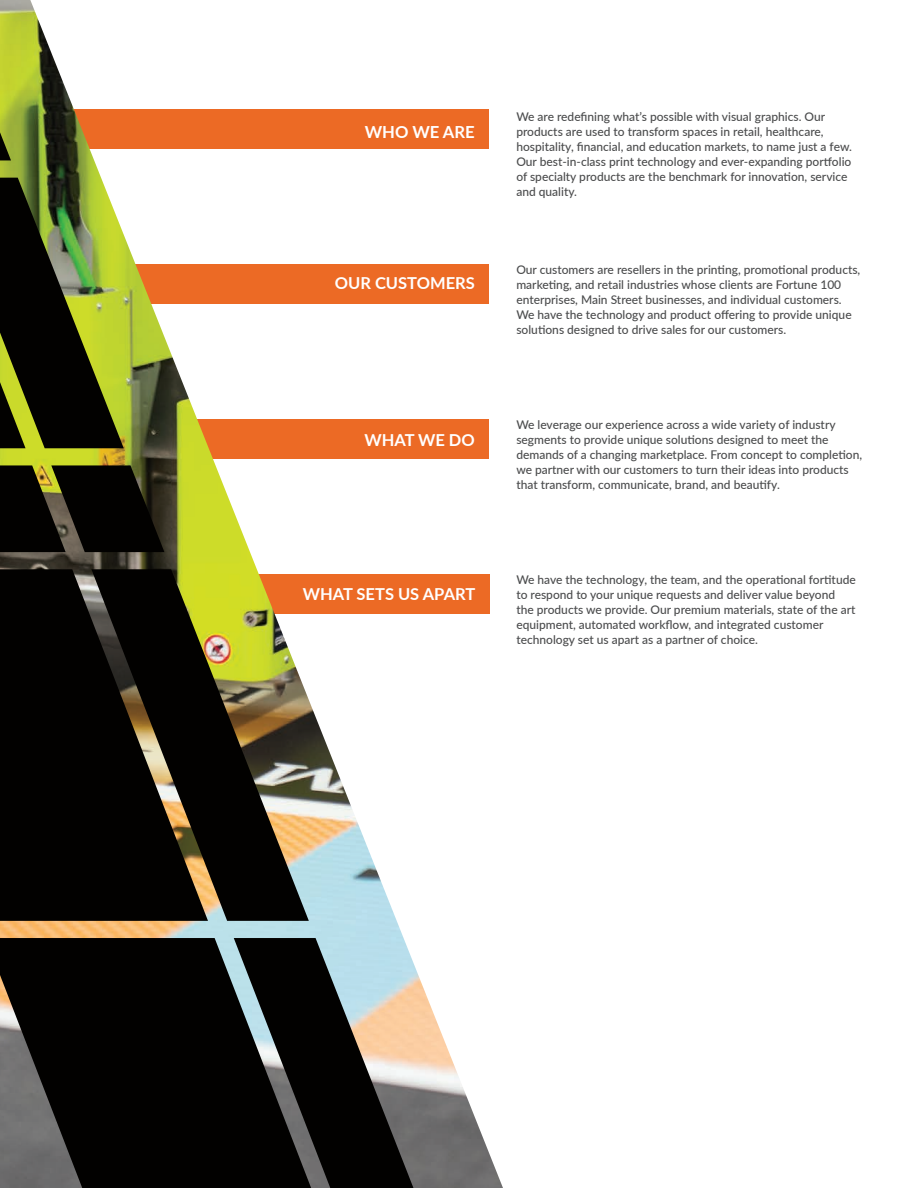
<style>
.page{position:relative;width:918px;height:1188px;background:#fff}
.page>*{position:absolute;margin:0;border:0;box-sizing:border-box;transform-origin:0 0}
.t1{font:700 16.65px "Lato";color:#fff}
.t2{font:700 16.5px "Lato";color:#fff}
.t3{font:500 12px/15px "Lato";color:#4b4c4d}
</style>
<div class="page">
<img style="left:0;top:0;width:503px;height:1188px">
<svg style="left:0;top:132px;width:11px;height:28px"></svg>
<svg style="left:311px;top:938px;width:102px;height:250px;background:#5c5e5b"></svg>
<svg style="left:0;top:178px;width:124px;height:270px;background:#4c561e"></svg>
<img style="left:208px;top:569px;width:101px;height:352px">
<svg style="left:0;top:569px;width:208px;height:352px;background:#141109"></svg>
<svg style="left:0;top:938px;width:311px;height:250px;background:#181817"></svg>
<svg style="left:0;top:465px;width:164px;height:87px;background:#17150b"></svg>
<p class="t1" style="left:365px;top:119px;width:112px">WHO WE ARE</p>
<p class="t2" style="left:335px;top:271px;width:141px">OUR CUSTOMERS</p>
<p class="t2" style="left:364px;top:427px;width:112px">WHAT WE DO</p>
<p class="t2" style="left:303px;top:582px;width:174px">WHAT SETS US APART</p>
<p class="t3" style="left:516px;top:108px;width:310px">We are redefining what’s possible with visual graphics. Our</p>
<p class="t3" style="left:516px;top:123px;width:337px">products are used to transform spaces in retail, healthcare, hospitality, financial, and education markets, to name just a few.<br>Our best-in-class print technology and ever-expanding portfolio of specialty products are the benchmark for innovation, service and quality.</p>
<p class="t3" style="left:516px;top:261px;width:345px">Our customers are resellers in the printing, promotional products, marketing, and retail industries whose clients are Fortune 100 enterprises, Main Street businesses, and individual customers.<br>We have the technology and product offering to provide unique solutions designed to drive sales for our customers.</p>
<p class="t3" style="left:516px;top:416px;width:347px">We leverage our experience across a wide variety of industry segments to provide unique solutions designed to meet the demands of a changing marketplace. From concept to completion, we partner with our customers to turn their ideas into products that transform, communicate, brand, and beautify.</p>
<p class="t3" style="left:516px;top:571px;width:341px">We have the technology, the team, and the operational fortitude to respond to your unique requests and deliver value beyond<br>the products we provide. Our premium materials, state of the art equipment, automated workflow, and integrated customer</p>
<p class="t3" style="left:516px;top:631px;width:243px">technology set us apart as a partner of choice.</p>
</div>
